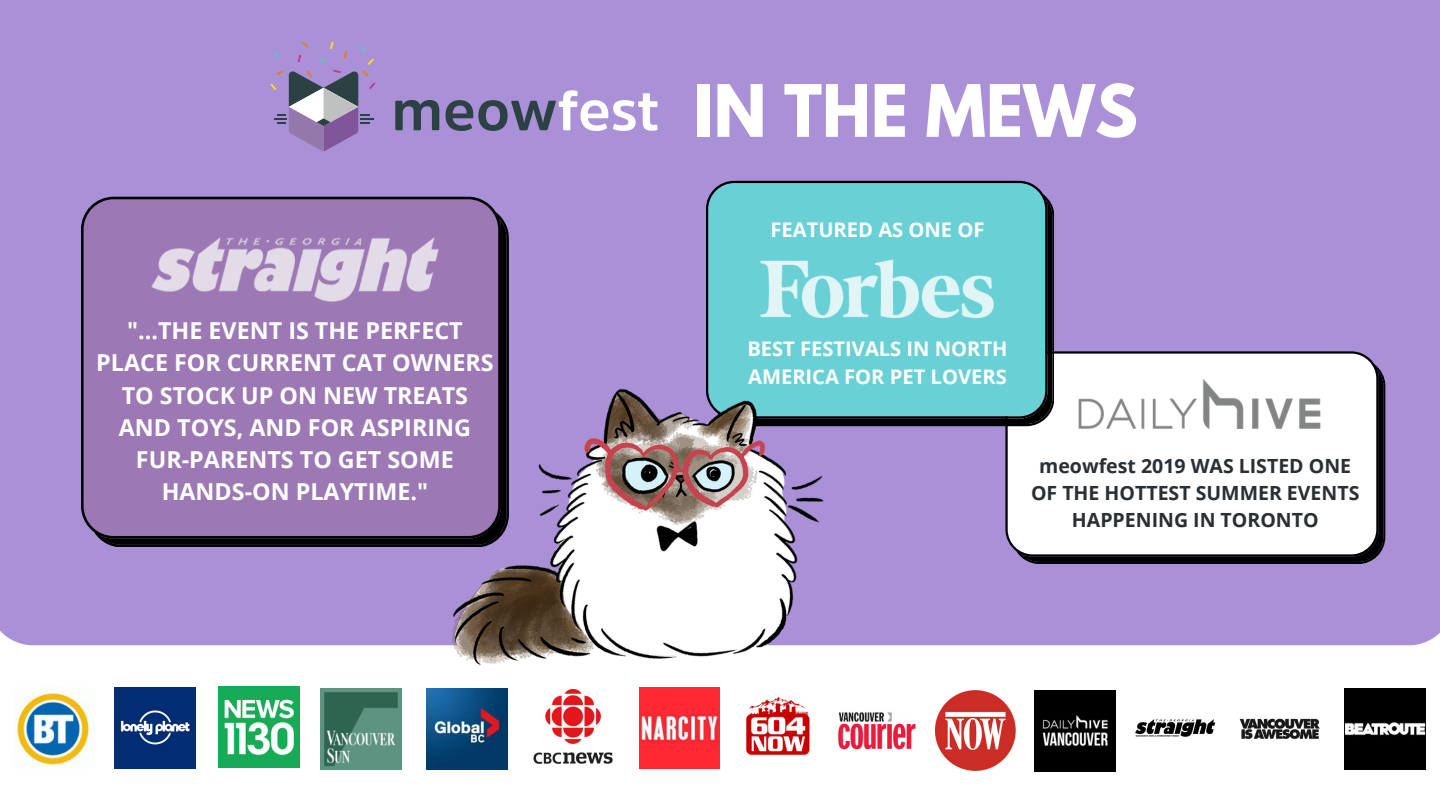
<style>
.page{position:relative;width:1440px;height:810px;background:#fff}
.page>*{position:absolute;margin:0;border:0;box-sizing:border-box;transform-origin:0 0}
.t1{font:700 64px "League Spartan";color:#fff}
.t2{font:700 23.3px/32.2px "Open Sans";color:#fff;text-align:center}
.t3{font:700 20.2px/27.7px "Open Sans";color:#fff}
.t4{font:700 19.5px/26.9px "Open Sans";color:#292f33;text-align:center}
</style>
<div class="page">
<div style="left:0;top:0;width:1440px;height:645px;background:#aa90d7"></div>
<svg style="left:1005px;top:351px;width:380px;height:213px"></svg>
<img style="left:1056px;top:375px;width:278px;height:66px">
<svg style="left:706px;top:181px;width:348px;height:245px;background:#60bac0"></svg>
<img style="left:745px;top:244px;width:265px;height:88px">
<div style="left:81px;top:197px;width:428px;height:350px;background:#9c78b4"></div>
<img style="left:150px;top:237px;width:290px;height:65px">
<img style="left:438px;top:304px;width:413px;height:361px">
<img style="left:321px;top:689px;width:81px;height:81px">
<img style="left:115px;top:688px;width:81px;height:81px">
<img style="left:219px;top:687px;width:81px;height:81px">
<img style="left:1135px;top:719px;width:81px;height:18px">
<img style="left:1035px;top:690px;width:81px;height:81px">
<img style="left:1239px;top:718px;width:81px;height:21px">
<img style="left:1345px;top:689px;width:81px;height:81px">
<img style="left:533px;top:688px;width:80px;height:76px">
<img style="left:426px;top:689px;width:81px;height:81px">
<img style="left:837px;top:712px;width:79px;height:38px">
<img style="left:639px;top:687px;width:81px;height:81px">
<img style="left:17px;top:688px;width:77px;height:78px">
<img style="left:746px;top:696px;width:64px;height:60px">
<img style="left:936px;top:690px;width:80px;height:80px">
<svg style="left:270px;top:41px;width:105px;height:110px;background:#9b88bb"></svg>
<svg style="left:395px;top:100px;width:44px;height:30px"></svg>
<svg style="left:445px;top:90px;width:213px;height:41px"></svg>
<p class="t2" style="left:96px;top:314px;width:399px">"...THE EVENT IS THE PERFECT<br>PLACE FOR CURRENT CAT OWNERS<br>TO STOCK UP ON NEW TREATS<br>AND TOYS, AND FOR ASPIRING<br>FUR-PARENTS TO GET SOME<br>HANDS-ON PLAYTIME."</p>
<h1 class="t1" style="left:694px;top:79px;width:445px">IN THE MEWS</h1>
<p class="t3" style="left:771px;top:215px;width:215px">FEATURED AS ONE OF</p>
<p class="t3" style="left:747px;top:334px;width:262px">BEST FESTIVALS IN NORTH<br>AMERICA FOR PET LOVERS</p>
<p class="t4" style="left:1031px;top:452px;width:330px">meowfest 2019 WAS LISTED ONE<br>OF THE HOTTEST SUMMER EVENTS<br>HAPPENING IN TORONTO</p>
</div>
